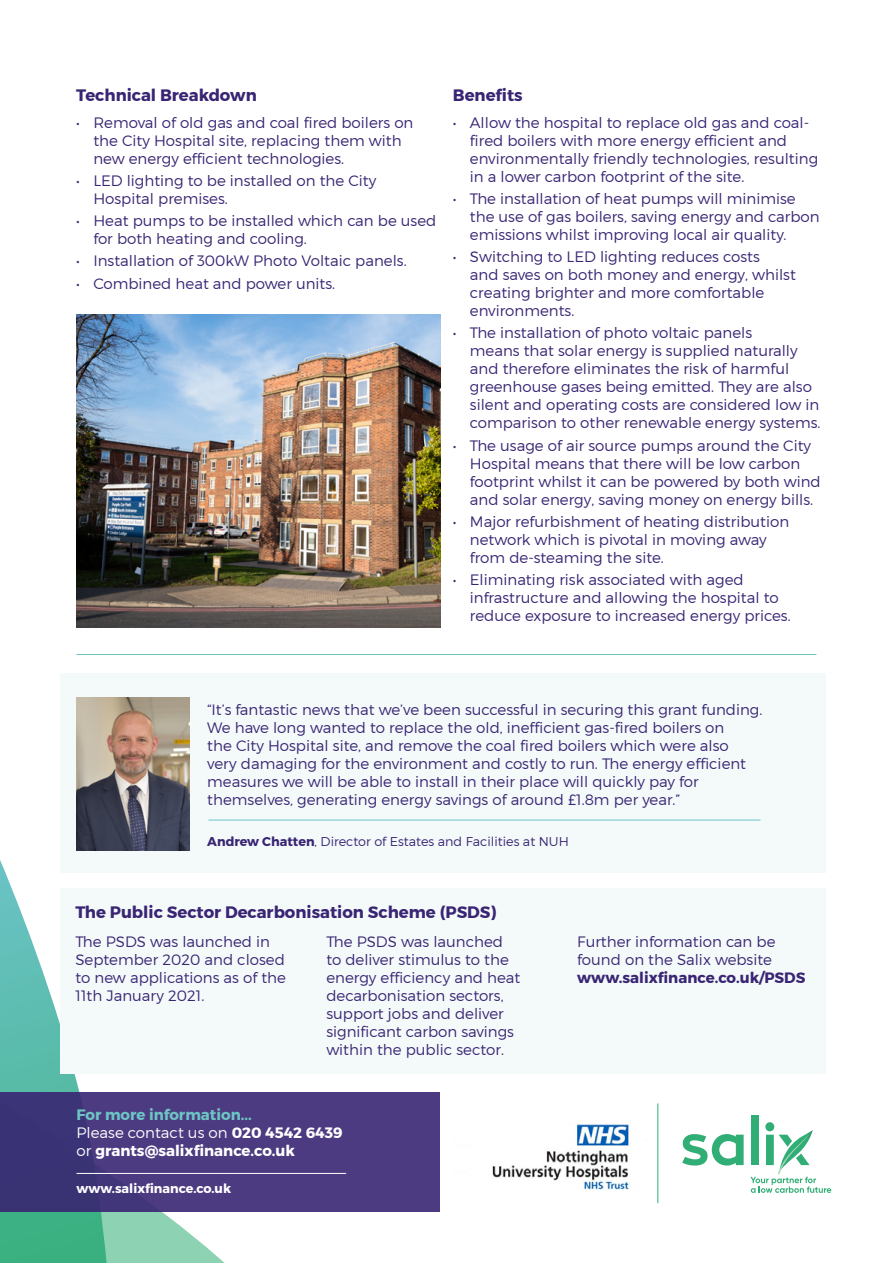
<style>
.page{position:relative;width:893px;height:1263px;background:#fff}
.page>*{position:absolute;margin:0;border:0;box-sizing:border-box;transform-origin:0 0}
.t1{font:700 16.5px "Montserrat";color:#392573}
.t2{font:300 15px/18px "Montserrat";color:#392573}
.t3{font:700 15px/18px "Montserrat";color:#fff}
.t4{font:700 15px "Montserrat";color:#392573}
.t5{font:300 12.75px "Montserrat";color:#392573}
.t6{font:700 12.75px "Montserrat";color:#fff}
.s1{font-weight:700}
.s2{color:#6dc4c4}
.s3{font-weight:300}
</style>
<div class="page">
<svg style="left:0;top:883px;width:249px;height:380px"></svg>
<svg style="left:682px;top:1134px;width:62px;height:31px"></svg>
<div style="left:751px;top:1116px;width:8px;height:49px;background:#31ae76"></div>
<svg style="left:750px;top:1122px;width:81px;height:71px"></svg>
<div style="left:0;top:1092px;width:440px;height:120px;background:linear-gradient(to right,#3f3578,#533d84)"></div>
<hr style="left:77px;top:1173px;width:269px;height:1px;background:#fff">
<hr style="left:657px;top:1103px;width:1px;height:100px;background:#31ae76">
<div style="left:61px;top:674px;width:765px;height:199px;background:#f4fafa"></div>
<hr style="left:208px;top:820px;width:552px;height:1px;background:#6dc4c4">
<hr style="left:77px;top:654px;width:739px;height:1px;background:#6dc4c4">
<img style="left:77px;top:315px;width:363px;height:312px">
<img style="left:492px;top:1123px;width:137px;height:67px">
<img style="left:77px;top:697px;width:112px;height:153px">
<div style="left:61px;top:889px;width:765px;height:185px;background:#f4fafa"></div>
<p class="t1" style="left:76px;top:85px;width:182px">Technical Breakdown</p>
<p class="t2" style="left:93px;top:113px;width:322px;text-indent:-17px">• Removal of old gas and coal fired boilers on the City Hospital site, replacing them with new energy efficient technologies.</p>
<p class="t2" style="left:93px;top:171px;width:284px;text-indent:-17px">• LED lighting to be installed on the City<br>Hospital premises.</p>
<p class="t2" style="left:93px;top:211px;width:345px;text-indent:-17px">• Heat pumps to be installed which can be used for both heating and cooling.</p>
<p class="t2" style="left:76px;top:252px;width:332px">• Installation of 300kW Photo Voltaic panels.</p>
<p class="t2" style="left:76px;top:274px;width:260px">• Combined heat and power units.</p>
<p class="t1" style="left:453px;top:85px;width:71px">Benefits</p>
<p class="t2" style="left:470px;top:113px;width:350px;text-indent:-17px">• Allow the hospital to replace old gas and coal&shy;fired boilers with more energy efficient and environmentally friendly technologies, resulting in a lower carbon footprint of the site.</p>
<p class="t2" style="left:470px;top:189px;width:351px;text-indent:-17px">• The installation of heat pumps will minimise the use of gas boilers, saving energy and carbon emissions whilst improving local air quality.</p>
<p class="t2" style="left:470px;top:247px;width:327px;text-indent:-17px">• Switching to LED lighting reduces costs<br>and saves on both money and energy, whilst creating brighter and more comfortable environments.</p>
<p class="t2" style="left:470px;top:324px;width:352px;text-indent:-17px">• The installation of photo voltaic panels<br>means that solar energy is supplied naturally and therefore eliminates the risk of harmful greenhouse gases being emitted. They are also silent and operating costs are considered low in comparison to other renewable energy systems.</p>
<p class="t2" style="left:470px;top:436px;width:352px;text-indent:-17px">• The usage of air source pumps around the City Hospital means that there will be low carbon footprint whilst it can be powered by both wind and solar energy, saving money on energy bills.</p>
<p class="t2" style="left:470px;top:512px;width:321px;text-indent:-17px">• Major refurbishment of heating distribution network which is pivotal in moving away from de-steaming the site.</p>
<p class="t2" style="left:470px;top:570px;width:322px;text-indent:-17px">• Eliminating risk associated with aged infrastructure and allowing the hospital to reduce exposure to increased energy prices.</p>
<p class="t2" style="left:207px;top:701px;width:557px">“It’s fantastic news that we’ve been successful in securing this grant funding.<br>We have long wanted to replace the old, inefficient gas-fired boilers on<br>the City Hospital site, and remove the coal fired boilers which were also<br>very damaging for the environment and costly to run. The energy efficient measures we will be able to install in their place will quickly pay for themselves, generating energy savings of around £1.8m per year.”</p>
<p class="t5" style="left:207px;top:834px;width:363px"><span class="s1">Andrew Chatten</span>, Director of Estates and Facilities at NUH</p>
<p class="t1" style="left:75px;top:902px;width:422px">The Public Sector Decarbonisation Scheme (PSDS)</p>
<p class="t2" style="left:75px;top:932px;width:212px">The PSDS was launched in<br>September 2020 and closed to new applications as of the<br>11th January 2021.</p>
<p class="t2" style="left:326px;top:932px;width:196px">The PSDS was launched to deliver stimulus to the energy efficiency and heat decarbonisation sectors, support jobs and deliver significant carbon savings within the public sector.</p>
<p class="t2" style="left:577px;top:932px;width:200px">Further information can be found on the Salix website</p>
<p class="t4" style="left:577px;top:968px;width:230px">www.salixfinance.co.uk/PSDS</p>
<p class="t3" style="left:77px;top:1105px;width:267px"><span class="s2">For more information...<br></span><span class="s3">Please contact us on</span> 020 4542 6439 <span class="s3">or</span> grants@salixfinance.co.uk</p>
<p class="t6" style="left:77px;top:1181px;width:156px">www.salixfinance.co.uk</p>
</div>
